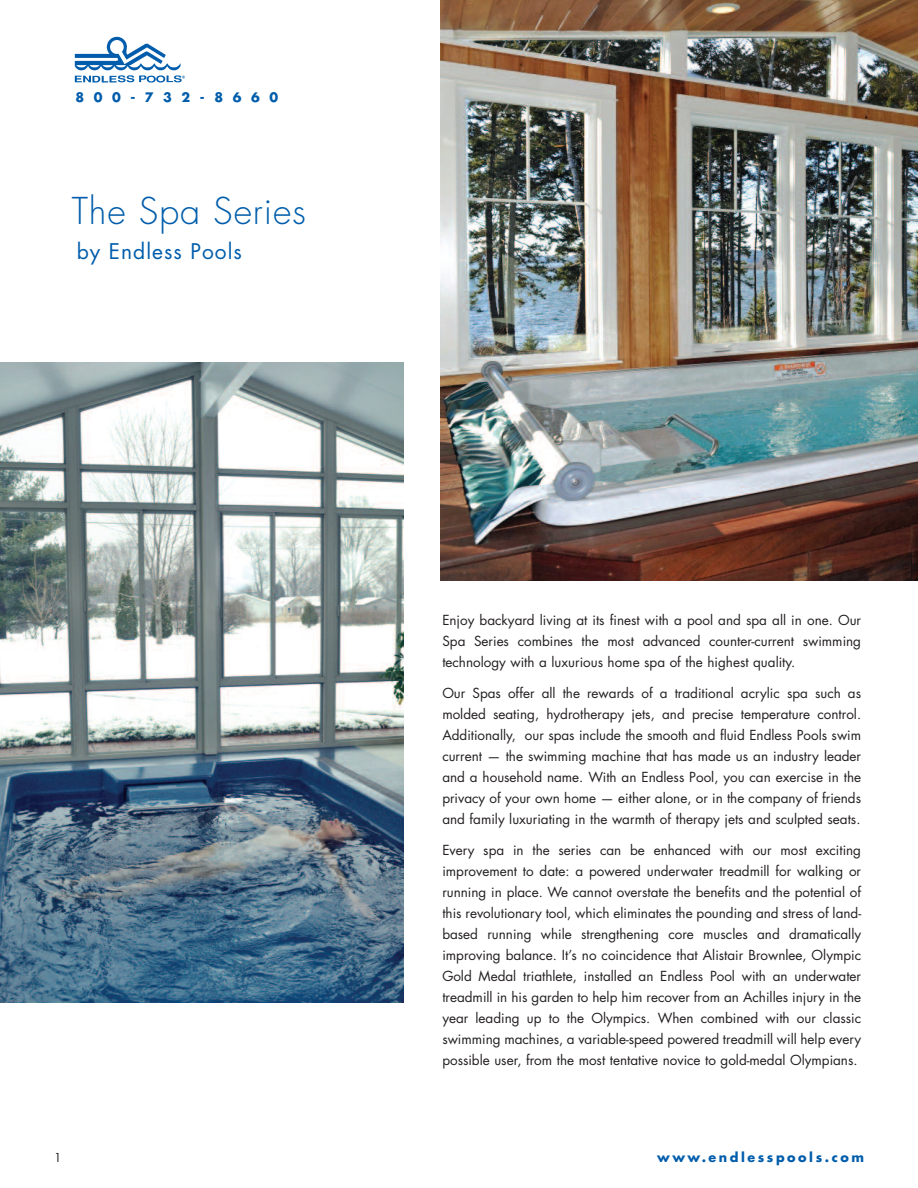
<style>
.page{position:relative;width:918px;height:1188px;background:#fff}
.page>*{position:absolute;margin:0;border:0;box-sizing:border-box;transform-origin:0 0}
.t1{font:300 36px "Futura";letter-spacing:.025em;color:#015dab}
.t2{font:21px "Futura";letter-spacing:.05em;color:#015dab}
.t3{font:13.5px/21px "Futura";color:#231f20;text-align:justify}
.t4{font:700 12.75px "Futura";letter-spacing:.2em;color:#015dab}
.t5{font:700 12.75px "Futura";letter-spacing:.75em;color:#015dab}
.t6{font:12px "Futura";color:#231f20}
</style>
<div class="page">
<img style="left:0;top:362px;width:403px;height:640px">
<img style="left:441px;top:0;width:477px;height:581px">
<img style="left:74px;top:36px;width:111px;height:47px">
<p class="t5" style="left:75px;top:92px;width:204px">800-732-8660</p>
<h1 class="t1" style="left:72px;top:195px;width:235px">The Spa Series</h1>
<h2 class="t2" style="left:77px;top:242px;width:167px">by Endless Pools</h2>
<p class="t3" style="left:442px;top:611px;width:420px">Enjoy backyard living at its finest with a pool and spa all in one. Our Spa Series combines the most advanced counter-current swimming technology with a luxurious home spa of the highest quality.</p>
<p class="t3" style="left:442px;top:684px;width:420px">Our Spas offer all the rewards of a traditional acrylic spa such as molded seating, hydrotherapy jets, and precise temperature control.<br>Additionally, our spas include the smooth and fluid Endless Pools swim current — the swimming machine that has made us an industry leader and a household name. With an Endless Pool, you can exercise in the privacy of your own home — either alone, or in the company of friends and family luxuriating in the warmth of therapy jets and sculpted seats.</p>
<p class="t3" style="left:442px;top:840px;width:420px">Every spa in the series can be enhanced with our most exciting improvement to date: a powered underwater treadmill for walking or running in place. We cannot overstate the benefits and the potential of this revolutionary tool, which eliminates the pounding and stress of land&shy;based running while strengthening core muscles and dramatically improving balance. It’s no coincidence that Alistair Brownlee, Olympic Gold Medal triathlete, installed an Endless Pool with an underwater treadmill in his garden to help him recover from an Achilles injury in the year leading up to the Olympics. When combined with our classic swimming machines, a variable-speed powered treadmill will help every possible user, from the most tentative novice to gold-medal Olympians.</p>
<p class="t6" style="left:54px;top:1152px;width:9px">1</p>
<p class="t4" style="left:657px;top:1151px;width:208px">www.endlesspools.com</p>
</div>
